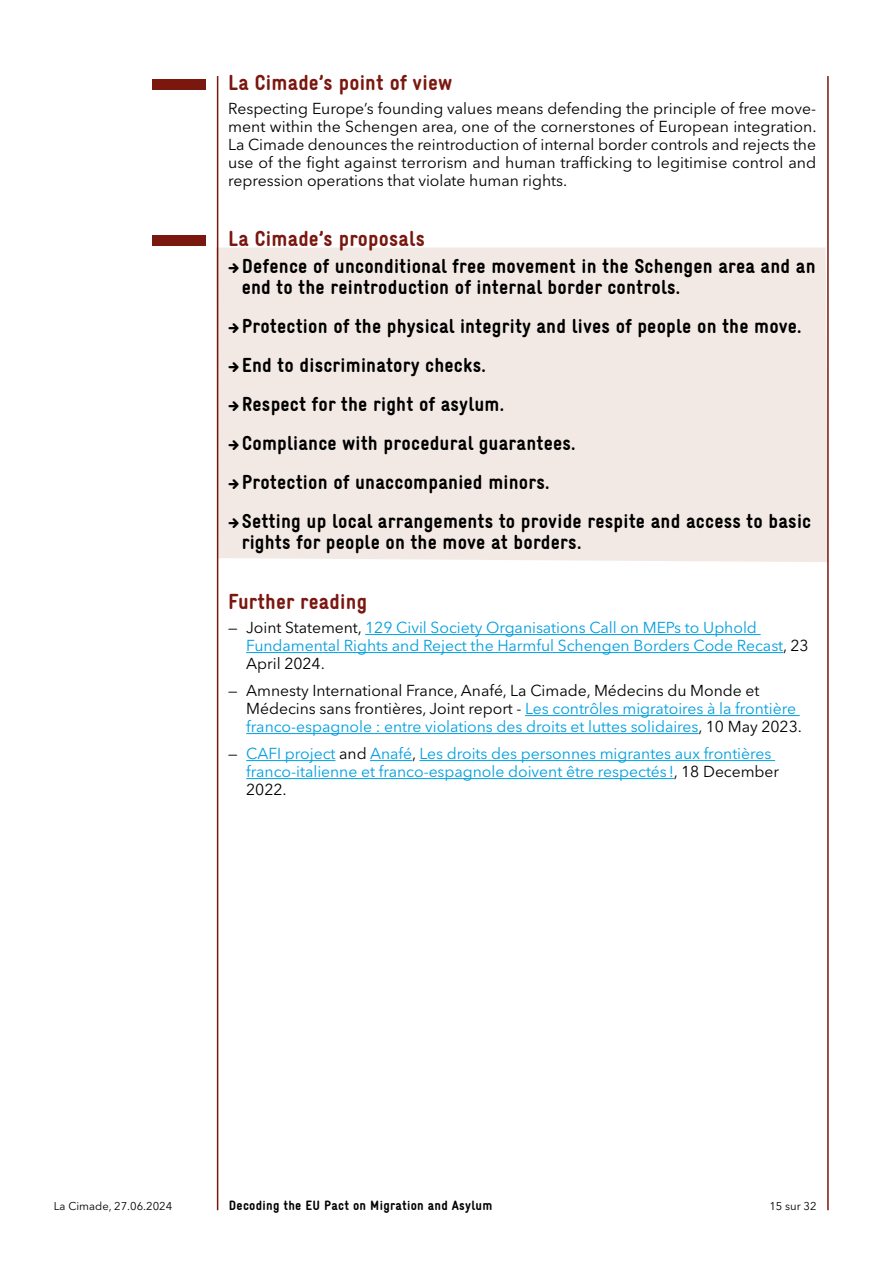
<style>
.page{position:relative;width:893px;height:1263px;background:#fff}
.page>*{position:absolute;margin:0;border:0;box-sizing:border-box;transform-origin:0 0}
.t1{font:900 condensed 21.75px "Gravur LL";letter-spacing:.01em;color:#7a170f}
.t2{font:900 condensed 20.25px/21px "Gravur LL";letter-spacing:.01em;color:#000}
.t3{font:15.75px/18px "Avenir Next LT Pro";color:#000;text-align:justify}
.t4{font:15.75px/18px "Avenir Next LT Pro";color:#009fdf}
.t5{font:900 condensed 13.5px "Gravur LL";letter-spacing:.02em;color:#000}
.t6{font:11.25px "Avenir Next LT Pro";color:#000}
.s1{color:#000}
.s2{color:#009fdf}
</style>
<div class="page">
<hr style="left:217px;top:76px;width:1px;height:1134px;background:#7a170f">
<hr style="left:827px;top:76px;width:2px;height:1134px;background:#7a170f">
<hr style="left:365px;top:634px;width:396px;height:1px;background:#009fdf">
<hr style="left:246px;top:652px;width:537px;height:1px;background:#009fdf">
<hr style="left:525px;top:715px;width:275px;height:1px;background:#009fdf">
<hr style="left:246px;top:733px;width:452px;height:1px;background:#009fdf">
<hr style="left:246px;top:760px;width:89px;height:1px;background:#009fdf">
<hr style="left:370px;top:760px;width:42px;height:1px;background:#009fdf">
<hr style="left:419px;top:760px;width:356px;height:1px;background:#009fdf">
<hr style="left:246px;top:778px;width:428px;height:1px;background:#009fdf">
<div style="left:152px;top:80px;width:54px;height:10px;background:#7a170f"></div>
<div style="left:152px;top:236px;width:54px;height:10px;background:#7a170f"></div>
<div style="left:216px;top:248px;width:612px;height:314px;background:#f3e9e4"></div>
<h1 class="t1" style="left:228px;top:68px;width:226px">La Cimade’s point of view</h1>
<p class="t3" style="left:228px;top:100px;width:590px">Respecting Europe’s founding values means defending the principle of free move&shy;ment within the Schengen area, one of the cornerstones of European integration.<br>La Cimade denounces the reintroduction of internal border controls and rejects the use of the fight against terrorism and human trafficking to legitimise control and repression operations that violate human rights.</p>
<h1 class="t1" style="left:228px;top:224px;width:198px">La Cimade’s proposals</h1>
<p class="t2" style="left:242px;top:255px;width:575px;text-indent:-14px">→Defence of unconditional free movement in the Schengen area and an end to the reintroduction of internal border controls.</p>
<p class="t2" style="left:228px;top:315px;width:575px">→Protection of the physical integrity and lives of people on the move.</p>
<p class="t2" style="left:228px;top:354px;width:259px">→End to discriminatory checks.</p>
<p class="t2" style="left:228px;top:393px;width:277px">→Respect for the right of asylum.</p>
<p class="t2" style="left:228px;top:432px;width:349px">→Compliance with procedural guarantees.</p>
<p class="t2" style="left:228px;top:471px;width:323px">→Protection of unaccompanied minors.</p>
<p class="t2" style="left:242px;top:510px;width:571px;text-indent:-14px">→Setting up local arrangements to provide respite and access to basic rights for people on the move at borders.</p>
<h1 class="t1" style="left:228px;top:587px;width:140px">Further reading</h1>
<p class="t4" style="left:246px;top:619px;width:564px;text-indent:-18px"><span class="s1">— Joint Statement,</span> 129 Civil Society Organisations Call on MEPs to Uphold<br>Fundamental Rights and Reject the Harmful Schengen Borders Code Recast<span class="s1">, 23<br>April 2024.</span></p>
<p class="t3" style="left:246px;top:682px;width:557px;text-align:left;text-indent:-18px">— Amnesty International France, Anafé, La Cimade, Médecins du Monde et<br>Médecins sans frontières, Joint report - <span class="s2">Les contrôles migratoires à la frontière franco-espagnole : entre violations des droits et luttes solidaires</span>, 10 May 2023.</p>
<p class="t4" style="left:246px;top:745px;width:535px;text-indent:-18px"><span class="s1">—</span> CAFI project <span class="s1">and</span> Anafé<span class="s1">,</span> Les droits des personnes migrantes aux frontières franco-italienne et franco-espagnole doivent être respectés !<span class="s1">, 18 December<br>2022.</span></p>
<p class="t6" style="left:54px;top:1199px;width:120px">La Cimade, 27.06.2024</p>
<p class="t5" style="left:229px;top:1196px;width:265px">Decoding the EU Pact on Migration and Asylum</p>
<p class="t6" style="left:769px;top:1199px;width:49px">15 sur 32</p>
</div>
